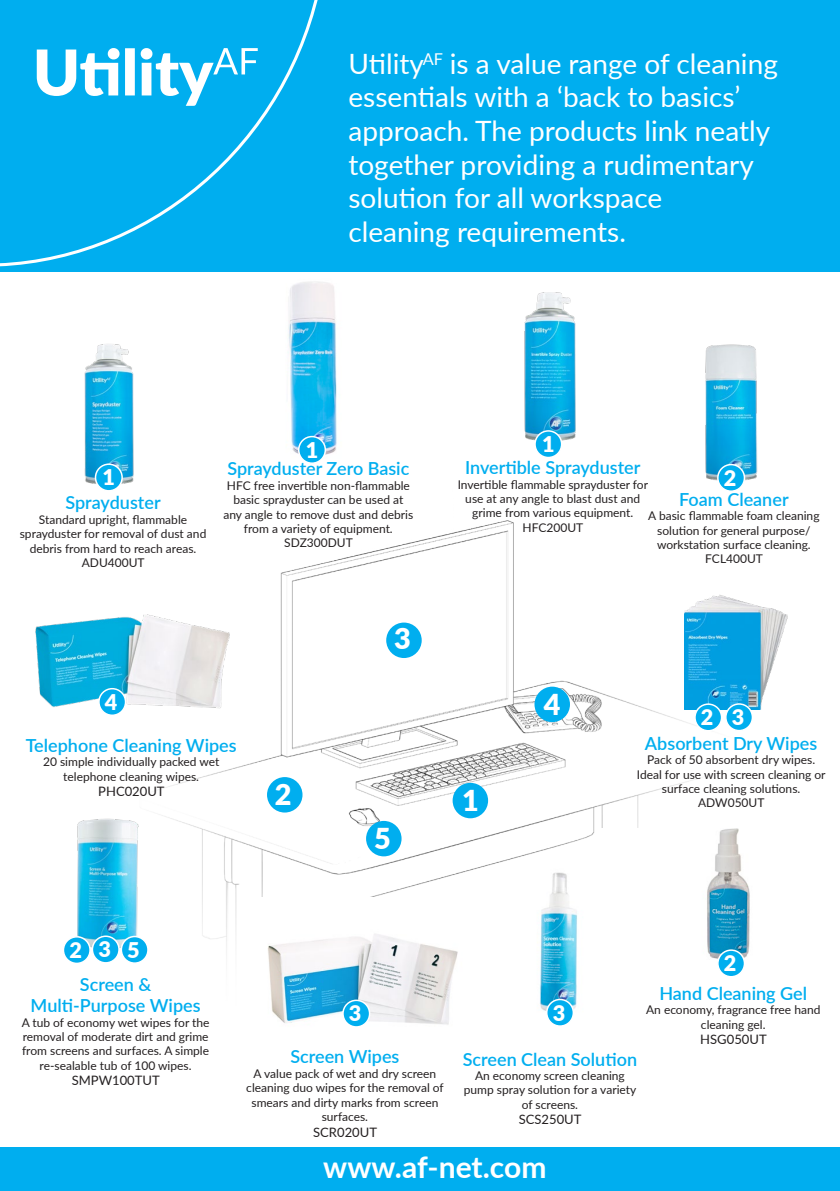
<style>
.page{position:relative;width:840px;height:1191px;background:#fff}
.page>*{position:absolute;margin:0;border:0;box-sizing:border-box;transform-origin:0 0}
.t1{font:700 30px "Lato";color:#fff}
.t2{font:900 28.8px "Lato";color:#fff}
.t3{font:28px/33.6px "Lato";color:#fff}
.t4{font:900 21.6px "Lato";color:#fff}
.t5{font:600 18px/21.6px "Lato";color:#00aeef;text-align:center}
.t6{font:13px "Lato";color:#231f20}
.t7{font:12px/14.4px "Lato";color:#231f20;text-align:center}
</style>
<div class="page">
<div style="left:0;top:0;width:839px;height:1191px;background:#00aeef"></div>
<div style="left:0;top:272px;width:839px;height:874px;background:#fff"></div>
<img style="left:84px;top:520px;width:677px;height:501px">
<svg style="left:0;top:0;width:329px;height:268px;background:#10b3f0"></svg>
<img style="left:84px;top:344px;width:50px;height:140px">
<img style="left:705px;top:344px;width:53px;height:145px">
<img style="left:684px;top:578px;width:104px;height:131px">
<img style="left:508px;top:268px;width:84px;height:173px">
<div style="left:386px;top:622px;width:35px;height:36px;background:#00aeef;border-radius:50%"></div>
<div style="left:534px;top:686px;width:35px;height:36px;background:#00aeef;border-radius:50%"></div>
<div style="left:452px;top:783px;width:36px;height:35px;background:#00aeef;border-radius:50%"></div>
<div style="left:95px;top:464px;width:27px;height:27px;background:#00aeef;border-radius:50%"></div>
<div style="left:95px;top:463px;width:28px;height:28px;border:2px solid #fff;border-radius:50%"></div>
<div style="left:534px;top:431px;width:27px;height:26px;background:#00aeef;border-radius:50%"></div>
<div style="left:534px;top:430px;width:28px;height:28px;border:2px solid #fff;border-radius:50%"></div>
<div style="left:267px;top:777px;width:35px;height:35px;background:#00aeef;border-radius:50%"></div>
<div style="left:694px;top:704px;width:27px;height:26px;background:#00aeef;border-radius:50%"></div>
<div style="left:693px;top:703px;width:29px;height:28px;border:2px solid #fff;border-radius:50%"></div>
<div style="left:717px;top:464px;width:27px;height:27px;background:#00aeef;border-radius:50%"></div>
<div style="left:716px;top:464px;width:28px;height:28px;border:2px solid #fff;border-radius:50%"></div>
<img style="left:288px;top:282px;width:49px;height:179px">
<div style="left:298px;top:436px;width:27px;height:27px;background:#00aeef;border-radius:50%"></div>
<div style="left:298px;top:436px;width:28px;height:28px;border:2px solid #fff;border-radius:50%"></div>
<img style="left:77px;top:802px;width:86px;height:157px">
<img style="left:509px;top:864px;width:103px;height:154px">
<img style="left:240px;top:897px;width:225px;height:128px">
<img style="left:600px;top:828px;width:161px;height:156px">
<div style="left:717px;top:950px;width:27px;height:26px;background:#00aeef;border-radius:50%"></div>
<div style="left:716px;top:949px;width:28px;height:28px;border:2px solid #fff;border-radius:50%"></div>
<img style="left:35px;top:577px;width:210px;height:158px">
<div style="left:546px;top:999px;width:27px;height:27px;background:#00aeef;border-radius:50%"></div>
<div style="left:545px;top:998px;width:28px;height:28px;border:2px solid #fff;border-radius:50%"></div>
<div style="left:343px;top:1000px;width:26px;height:27px;background:#00aeef;border-radius:50%"></div>
<div style="left:342px;top:999px;width:28px;height:28px;border:2px solid #fff;border-radius:50%"></div>
<div style="left:92px;top:936px;width:27px;height:26px;background:#00aeef;border-radius:50%"></div>
<div style="left:92px;top:935px;width:28px;height:28px;border:2px solid #fff;border-radius:50%"></div>
<div style="left:99px;top:688px;width:26px;height:27px;background:#00aeef;border-radius:50%"></div>
<div style="left:98px;top:688px;width:28px;height:28px;border:2px solid #fff;border-radius:50%"></div>
<div style="left:366px;top:821px;width:35px;height:35px;background:#00aeef;border-radius:50%"></div>
<div style="left:121px;top:936px;width:27px;height:27px;background:#00aeef;border-radius:50%"></div>
<div style="left:120px;top:935px;width:29px;height:29px;border:2px solid #fff;border-radius:50%"></div>
<div style="left:725px;top:704px;width:27px;height:26px;background:#00aeef;border-radius:50%"></div>
<div style="left:724px;top:703px;width:28px;height:28px;border:2px solid #fff;border-radius:50%"></div>
<div style="left:63px;top:936px;width:27px;height:27px;background:#00aeef;border-radius:50%"></div>
<div style="left:63px;top:936px;width:28px;height:28px;border:2px solid #fff;border-radius:50%"></div>
<p class="t3" style="left:348px;top:46px;width:430px">Utility<sup>AF</sup> is a value range of cleaning essentials with a ‘back to basics’ approach. The products link neatly together providing a rudimentary solution for all workspace<br>cleaning requirements.</p>
<p class="t4" style="left:305px;top:433px;width:14px">1</p>
<p class="t4" style="left:541px;top:428px;width:14px">1</p>
<p class="t4" style="left:102px;top:461px;width:14px">1</p>
<p class="t5" style="left:65px;top:491px;width:97px">Sprayduster</p>
<p class="t7" style="left:20px;top:512px;width:188px">Standard upright, flammable sprayduster for removal of dust and debris from hard to reach areas.</p>
<p class="t7" style="left:82px;top:555px;width:64px">ADU400UT</p>
<p class="t5" style="left:227px;top:457px;width:183px">Sprayduster Zero Basic</p>
<p class="t7" style="left:223px;top:477px;width:191px">HFC free invertible non-flammable basic sprayduster can be used at any angle to remove dust and debris from a variety of equipment.</p>
<p class="t7" style="left:284px;top:535px;width:70px">SDZ300DUT</p>
<p class="t5" style="left:465px;top:456px;width:177px">Invertible Sprayduster</p>
<p class="t7" style="left:457px;top:476px;width:192px">Invertible flammable sprayduster for use at any angle to blast dust and grime from various equipment.</p>
<p class="t7" style="left:522px;top:520px;width:62px">HFC200UT</p>
<p class="t4" style="left:723px;top:461px;width:14px">2</p>
<p class="t5" style="left:678px;top:488px;width:111px">Foam Cleaner</p>
<p class="t7" style="left:648px;top:508px;width:173px">A basic flammable foam cleaning solution for general purpose/ workstation surface cleaning.</p>
<p class="t7" style="left:704px;top:551px;width:59px">FCL400UT</p>
<p class="t2" style="left:394px;top:617px;width:18px">3</p>
<p class="t4" style="left:105px;top:685px;width:14px">4</p>
<p class="t2" style="left:543px;top:682px;width:18px">4</p>
<p class="t4" style="left:700px;top:701px;width:14px">2</p>
<p class="t4" style="left:731px;top:701px;width:14px">3</p>
<p class="t5" style="left:26px;top:733px;width:212px">Telephone Cleaning Wipes</p>
<p class="t7" style="left:43px;top:754px;width:178px">20 simple individually packed wet telephone cleaning wipes.</p>
<p class="t6" style="left:98px;top:782px;width:68px">PHC020UT</p>
<p class="t2" style="left:275px;top:773px;width:18px">2</p>
<p class="t2" style="left:374px;top:817px;width:18px">5</p>
<p class="t2" style="left:461px;top:779px;width:18px">1</p>
<p class="t5" style="left:644px;top:731px;width:174px">Absorbent Dry Wipes</p>
<p class="t7" style="left:636px;top:752px;width:190px">Pack of 50 absorbent dry wipes.<br>Ideal for use with screen cleaning or surface cleaning solutions.</p>
<p class="t7" style="left:697px;top:795px;width:68px">ADW050UT</p>
<p class="t4" style="left:69px;top:933px;width:14px">2</p>
<p class="t4" style="left:98px;top:933px;width:14px">3</p>
<p class="t4" style="left:127px;top:933px;width:14px">5</p>
<p class="t5" style="left:31px;top:972px;width:171px">Screen &amp;<br>Multi-Purpose Wipes</p>
<p class="t7" style="left:22px;top:1014px;width:189px">A tub of economy wet wipes for the removal of moderate dirt and grime from screens and surfaces. A simple re-sealable tub of 100 wipes.</p>
<p class="t6" style="left:72px;top:1071px;width:89px">SMPW100TUT</p>
<p class="t4" style="left:349px;top:997px;width:14px">3</p>
<p class="t4" style="left:552px;top:996px;width:14px">3</p>
<p class="t5" style="left:290px;top:1045px;width:110px">Screen Wipes</p>
<p class="t7" style="left:246px;top:1065px;width:199px">A value pack of wet and dry screen cleaning duo wipes for the removal of smears and dirty marks from screen surfaces.</p>
<p class="t6" style="left:313px;top:1122px;width:65px">SCR020UT</p>
<p class="t5" style="left:462px;top:1047px;width:176px">Screen Clean Solution</p>
<p class="t7" style="left:463px;top:1067px;width:174px">An economy screen cleaning pump spray solution for a variety of screens.</p>
<p class="t6" style="left:518px;top:1110px;width:64px">SCS250UT</p>
<p class="t1" style="left:323px;top:1145px;width:224px">www.af-net.com</p>
<p class="t4" style="left:723px;top:947px;width:14px">2</p>
<p class="t5" style="left:659px;top:981px;width:149px">Hand Cleaning Gel</p>
<p class="t7" style="left:645px;top:1002px;width:176px">An economy, fragrance free hand cleaning gel.</p>
<p class="t6" style="left:700px;top:1030px;width:68px">HSG050UT</p>
</div>
